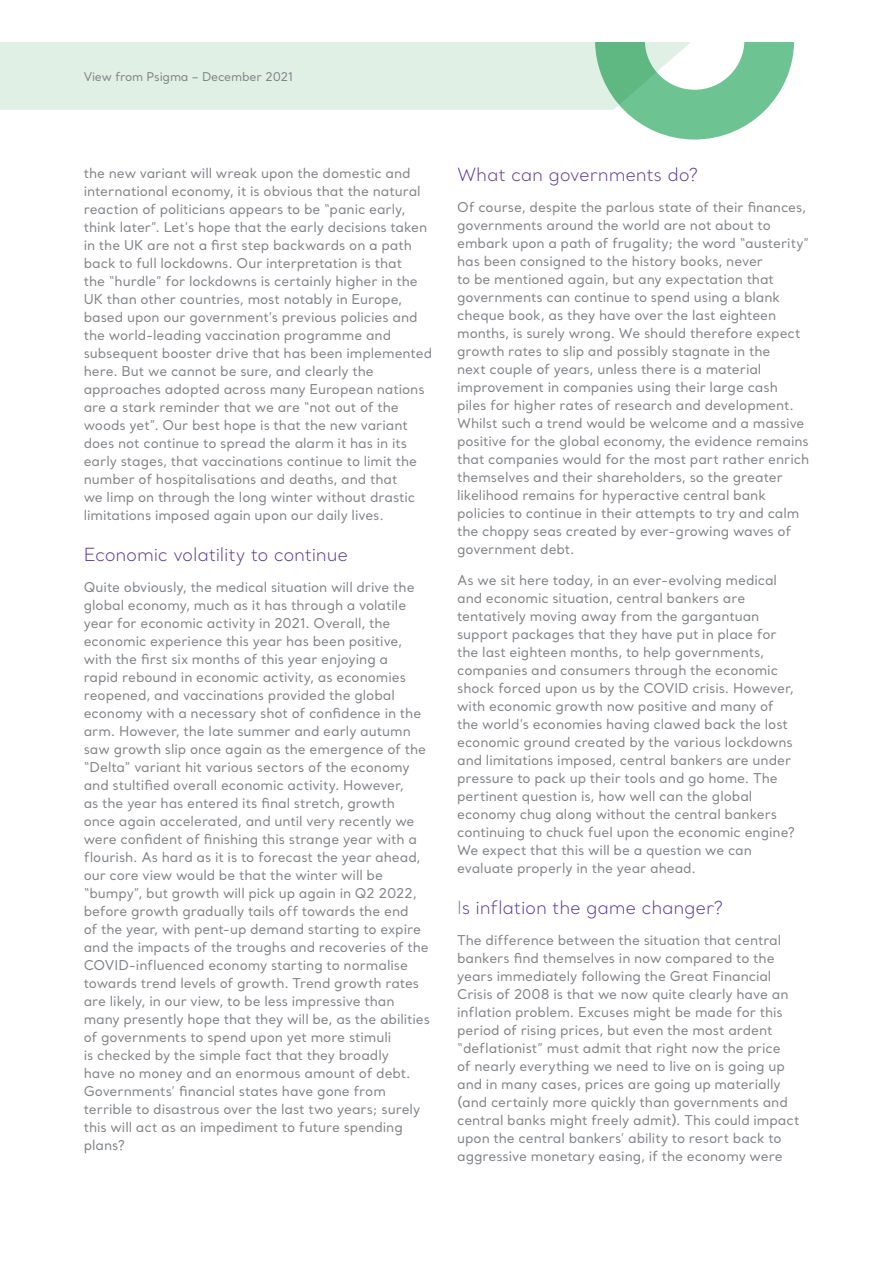
<style>
.page{position:relative;width:893px;height:1263px;background:#fff}
.page>*{position:absolute;margin:0;border:0;box-sizing:border-box;transform-origin:0 0}
.Main_Body_1__Last_Li{font:300 18px "Santral";letter-spacing:-.015em;color:#5a3b97}
.Main_Body_1__Last_Li-2{font:13.5px/18px "Santral";letter-spacing:-.005em;color:#808285}
.t1{font:12px "Santral";letter-spacing:-.015em;color:#808285}
.s1{color:#8e7ab8}
</style>
<div class="page">
<div style="left:0;top:42px;width:595px;height:68px;background:#e0f0e4"></div>
<svg style="left:595px;top:42px;width:199px;height:98px"></svg>
<p class="t1" style="left:84px;top:69px;width:211px">View from Psigma – December 2021</p>
<p class="Main_Body_1__Last_Li-2" style="left:84px;top:163px;width:350px">the new variant will wreak upon the domestic and international economy, it is obvious that the natural reaction of politicians appears to be “panic early, think later”. Let’s hope that the early decisions taken in the UK are not a first step backwards on a path back to full lockdowns. Our interpretation is that<br>the “hurdle” for lockdowns is certainly higher in the UK than other countries, most notably in Europe, based upon our government’s previous policies and the world-leading vaccination programme and subsequent booster drive that has been implemented here. But we cannot be sure, and clearly the approaches adopted across many European nations are a stark reminder that we are “not out of the woods yet”. Our best hope is that the new variant does not continue to spread the alarm it has in its early stages, that vaccinations continue to limit the number of hospitalisations and deaths, and that<br>we limp on through the long winter without drastic limitations imposed again upon our daily lives.</p>
<p class="Main_Body_1__Last_Li" style="left:84px;top:543px;width:266px">Economic volatility to continue</p>
<p class="Main_Body_1__Last_Li-2" style="left:84px;top:577px;width:348px">Quite obviously, the medical situation will drive the global economy, much as it has through a volatile year for economic activity in 2021. Overall, the economic experience this year has been positive, with the first six months of this year enjoying a<br>rapid rebound in economic activity, as economies reopened, and vaccinations provided the global economy with a necessary shot of confidence in the arm. However, the late summer and early autumn saw growth slip once again as the emergence of the “Delta” variant hit various sectors of the economy and stultified overall economic activity. However,<br>as the year has entered its final stretch, growth<br>once again accelerated, and until very recently we were confident of finishing this strange year with a flourish. As hard as it is to forecast the year ahead, our core view would be that the winter will be “bumpy”, but growth will pick up again in Q2 2022, before growth gradually tails off towards the end<br>of the year, with pent-up demand starting to expire and the impacts of the troughs and recoveries of the COVID-influenced economy starting to normalise towards trend levels of growth. Trend growth rates are likely, in our view, to be less impressive than many presently hope that they will be, as the abilities of governments to spend upon yet more stimuli<br>is checked by the simple fact that they broadly<br>have no money and an enormous amount of debt.<br>Governments’ financial states have gone from terrible to disastrous over the last two years; surely this will act as an impediment to future spending plans?</p>
<p class="Main_Body_1__Last_Li" style="left:457px;top:163px;width:243px">What can governments do?</p>
<p class="Main_Body_1__Last_Li-2" style="left:457px;top:198px;width:354px">Of course, despite the parlous state of their finances, governments around the world are not about to embark upon a path of frugality; the word “austerity” has been consigned to the history books, never<br>to be mentioned again, but any expectation that governments can continue to spend using a blank cheque book, as they have over the last eighteen months, is surely wrong. We should therefore expect growth rates to slip and possibly stagnate in the<br>next couple of years, unless there is a material improvement in companies using their large cash piles for higher rates of research and development.<br>Whilst such a trend would be welcome and a massive positive for the global economy, the evidence remains that companies would for the most part rather enrich themselves and their shareholders, so the greater likelihood remains for hyperactive central bank policies to continue in their attempts to try and calm the choppy seas created by ever-growing waves of government debt.</p>
<p class="Main_Body_1__Last_Li-2" style="left:457px;top:570px;width:339px">As we sit here today, in an ever-evolving medical and economic situation, central bankers are tentatively moving away from the gargantuan support packages that they have put in place for the last eighteen months, to help governments, companies and consumers through the economic shock forced upon us by the COVID crisis. However, with economic growth now positive and many of the world’s economies having clawed back the lost economic ground created by the various lockdowns and limitations imposed, central bankers are under pressure to pack up their tools and go home. The pertinent question is, how well can the global economy chug along without the central bankers continuing to chuck fuel upon the economic engine?<br>We expect that this will be a question we can evaluate properly in the year ahead.</p>
<p class="Main_Body_1__Last_Li" style="left:457px;top:896px;width:268px"><span class="s1">I</span>s inflation the game changer?</p>
<p class="Main_Body_1__Last_Li-2" style="left:457px;top:930px;width:344px">The difference between the situation that central bankers find themselves in now compared to the years immediately following the Great Financial Crisis of 2008 is that we now quite clearly have an inflation problem. Excuses might be made for this period of rising prices, but even the most ardent “deflationist” must admit that right now the price<br>of nearly everything we need to live on is going up and in many cases, prices are going up materially (and certainly more quickly than governments and central banks might freely admit). This could impact upon the central bankers’ ability to resort back to aggressive monetary easing, if the economy were</p>
</div>
